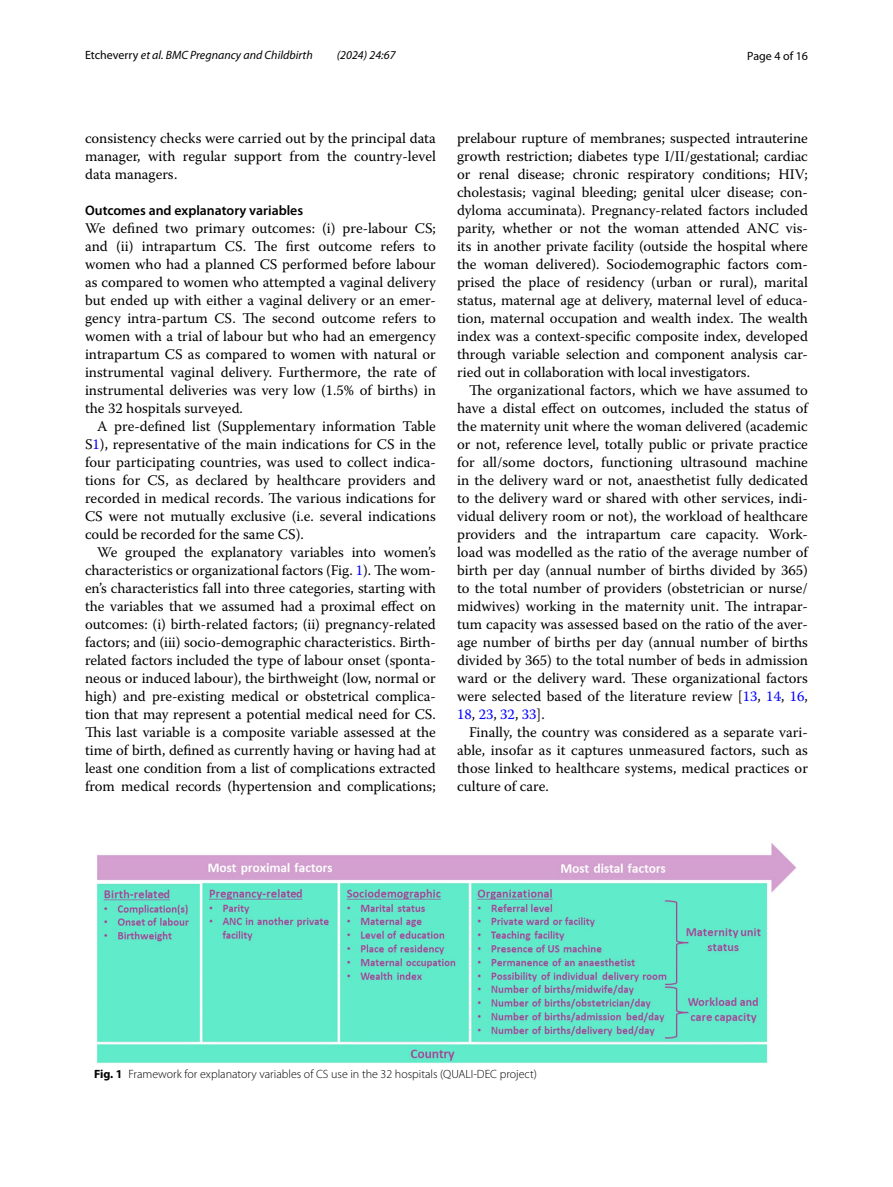
<style>
.page{position:relative;width:893px;height:1187px;background:#fff}
.page>*{position:absolute;margin:0;border:0;box-sizing:border-box;transform-origin:0 0}
.t1{font:14.7px/18px "Warnock Pro";color:#000;text-align:justify}
.t2{font:600 13.8px "Myriad Pro";color:#000}
.t3{font:300 12px "Myriad Pro";color:#000}
.t4{font:italic 12px "Myriad Pro";color:#000}
.t5{font:12px "Myriad Pro";color:#000}
.s1{font-style:normal}
.s2{color:#00f}
.s3{font-weight:700}
</style>
<div class="page">
<img style="left:96px;top:843px;width:701px;height:220px">
<p class="t4" style="left:85px;top:48px;width:229px"><span class="s1">Etcheverry</span> et al. BMC Pregnancy and Childbirth</p>
<p class="t4" style="left:337px;top:48px;width:60px">(2024) 24:67</p>
<p class="t5" style="left:747px;top:48px;width:62px">Page 4 of 16</p>
<p class="t1" style="left:85px;top:128px;width:352px">consistency checks were carried out by the principal data manager, with regular support from the country-level data managers.</p>
<p class="t2" style="left:85px;top:201px;width:220px">Outcomes and explanatory variables</p>
<p class="t1" style="left:85px;top:218px;width:352px">We defined two primary outcomes: (i) pre-labour CS; and (ii) intrapartum CS. The first outcome refers to women who had a planned CS performed before labour as compared to women who attempted a vaginal delivery but ended up with either a vaginal delivery or an emer&shy;gency intra-partum CS. The second outcome refers to women with a trial of labour but who had an emergency intrapartum CS as compared to women with natural or instrumental vaginal delivery. Furthermore, the rate of instrumental deliveries was very low (1.5% of births) in the 32 hospitals surveyed.</p>
<p class="t1" style="left:85px;top:416px;width:352px;text-indent:12px">A pre-defined list (Supplementary information Table S<span class="s2">1</span>), representative of the main indications for CS in the four participating countries, was used to collect indica&shy;tions for CS, as declared by healthcare providers and recorded in medical records. The various indications for CS were not mutually exclusive (i.e. several indications could be recorded for the same CS).</p>
<p class="t1" style="left:85px;top:542px;width:352px;text-indent:12px">We grouped the explanatory variables into women’s characteristics or organizational factors (Fig. <span class="s2">1</span>). The wom&shy;en’s characteristics fall into three categories, starting with the variables that we assumed had a proximal effect on outcomes: (i) birth-related factors; (ii) pregnancy-related factors; and (iii) socio-demographic characteristics. Birth&shy;related factors included the type of labour onset (sponta&shy;neous or induced labour), the birthweight (low, normal or high) and pre-existing medical or obstetrical complica&shy;tion that may represent a potential medical need for CS.<br>This last variable is a composite variable assessed at the time of birth, defined as currently having or having had at least one condition from a list of complications extracted from medical records (hypertension and complications;</p>
<p class="t1" style="left:457px;top:128px;width:352px">prelabour rupture of membranes; suspected intrauterine growth restriction; diabetes type I/II/gestational; cardiac or renal disease; chronic respiratory conditions; HIV; cholestasis; vaginal bleeding; genital ulcer disease; con&shy;dyloma accuminata). Pregnancy-related factors included parity, whether or not the woman attended ANC vis&shy;its in another private facility (outside the hospital where the woman delivered). Sociodemographic factors com&shy;prised the place of residency (urban or rural), marital status, maternal age at delivery, maternal level of educa&shy;tion, maternal occupation and wealth index. The wealth index was a context-specific composite index, developed through variable selection and component analysis car&shy;ried out in collaboration with local investigators.</p>
<p class="t1" style="left:457px;top:380px;width:352px;text-indent:12px">The organizational factors, which we have assumed to have a distal effect on outcomes, included the status of the maternity unit where the woman delivered (academic or not, reference level, totally public or private practice for all/some doctors, functioning ultrasound machine in the delivery ward or not, anaesthetist fully dedicated to the delivery ward or shared with other services, indi&shy;vidual delivery room or not), the workload of healthcare providers and the intrapartum care capacity. Work&shy;load was modelled as the ratio of the average number of birth per day (annual number of births divided by 365) to the total number of providers (obstetrician or nurse/ midwives) working in the maternity unit. The intrapar&shy;tum capacity was assessed based on the ratio of the aver&shy;age number of births per day (annual number of births divided by 365) to the total number of beds in admission ward or the delivery ward. These organizational factors were selected based of the literature review [<span class="s2">13</span>, <span class="s2">14</span>, <span class="s2">16</span>, <span class="s2">18</span>, <span class="s2">23</span>, <span class="s2">32</span>, <span class="s2">33</span>].</p>
<p class="t1" style="left:457px;top:722px;width:352px;text-indent:12px">Finally, the country was considered as a separate vari&shy;able, insofar as it captures unmeasured factors, such as those linked to healthcare systems, medical practices or culture of care.</p>
<p class="t3" style="left:94px;top:1067px;width:444px"><span class="s3">Fig. 1</span> Framework for explanatory variables of CS use in the 32 hospitals (QUALI-DEC project)</p>
</div>
